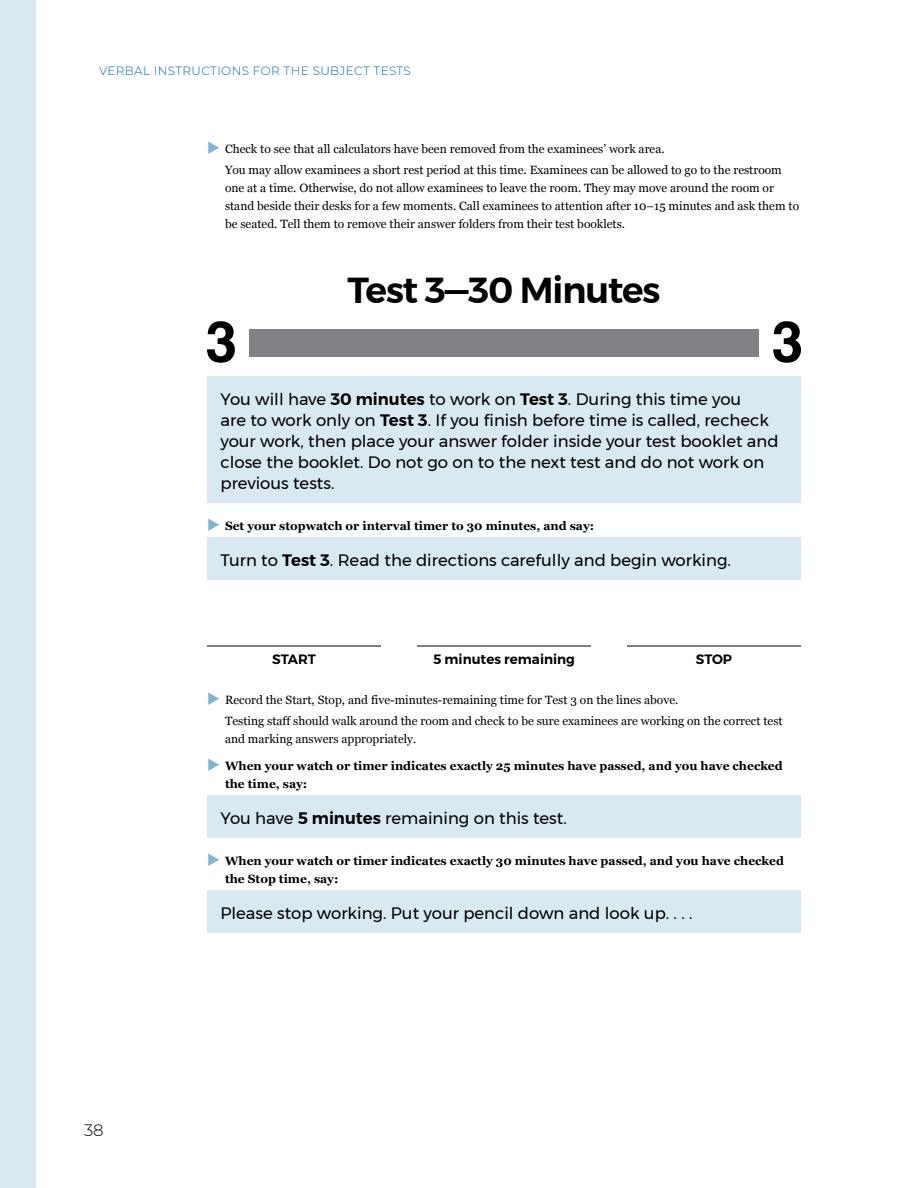
<style>
.page{position:relative;width:918px;height:1188px;background:#fff}
.page>*{position:absolute;margin:0;border:0;box-sizing:border-box;transform-origin:0 0}
.t1{font:600 36px "Montserrat";letter-spacing:-.03em;color:#000}
.t2{font:16.5px/21px "Montserrat";color:#000}
.t3{font:300 16.5px "Montserrat";color:#000}
.t4{font:600 13.5px "Montserrat";color:#000}
.t5{font:12px/21px "Georgia";color:#000}
.t6{font:700 12px/18px "Georgia";color:#000}
.t7{font:300 12px "Montserrat";letter-spacing:.03em;color:#0069a6}
.s1{font-weight:600}
</style>
<div class="page">
<div style="left:0;top:0;width:36px;height:1188px;background:#d9e9f2"></div>
<div style="left:250px;top:329px;width:509px;height:27px;background:#808285"></div>
<svg style="left:773px;top:321px;width:28px;height:42px"></svg>
<svg style="left:207px;top:321px;width:28px;height:42px"></svg>
<div style="left:207px;top:376px;width:594px;height:127px;background:#d9e9f2"></div>
<div style="left:207px;top:537px;width:594px;height:43px;background:#d9e9f2"></div>
<hr style="left:207px;top:646px;width:174px;height:1px;background:#000">
<hr style="left:417px;top:646px;width:174px;height:1px;background:#000">
<hr style="left:627px;top:646px;width:174px;height:1px;background:#000">
<div style="left:207px;top:795px;width:594px;height:43px;background:#d9e9f2"></div>
<div style="left:207px;top:890px;width:594px;height:43px;background:#d9e9f2"></div>
<p class="t7" style="left:99px;top:62px;width:313px">VERBAL I NSTRUCTIONS FOR TH E SUBJECT TESTS</p>
<p class="t5" style="left:225px;top:139px;width:558px">Check to see that all calculators have been removed from the examinees’ work area.<br>You may allow examinees a short rest period at this time. Examinees can be allowed to go to the restroom</p>
<p class="t5" style="left:225px;top:179px;width:576px;line-height:18px">one at a time. Otherwise, do not allow examinees to leave the room. They may move around the room or stand beside their desks for a few moments. Call examinees to attention after 10–15 minutes and ask them to be seated. Tell them to remove their answer folders from their test booklets.</p>
<h1 class="t1" style="left:347px;top:262px;width:315px">Test 3—30 Minutes</h1>
<p class="t2" style="left:220px;top:389px;width:560px">You will have <span class="s1">30 minutes</span> to work on <span class="s1">Test 3</span>. During this time you<br>are to work only on <span class="s1">Test 3</span>. If you finish before time is called, recheck your work, then place your answer folder inside your test booklet and close the booklet. Do not go on to the next test and do not work on previous tests.</p>
<p class="t6" style="left:225px;top:517px;width:371px">Set your stopwatch or interval timer to 30 minutes, and say:</p>
<h2 class="t2" style="left:220px;top:550px;width:512px">Turn to <span class="s1">Test 3</span>. Read the directions carefully and begin working.</h2>
<h2 class="t3" style="left:84px;top:1119px;width:21px">38</h2>
<p class="t4" style="left:272px;top:649px;width:45px">START</p>
<p class="t4" style="left:433px;top:649px;width:143px">5 minutes remaining</p>
<p class="t4" style="left:696px;top:649px;width:38px">STOP</p>
<p class="t5" style="left:225px;top:689px;width:559px">Record the Start, Stop, and five-minutes-remaining time for Test 3 on the lines above.<br>Testing staff should walk around the room and check to be sure examinees are working on the correct test</p>
<p class="t5" style="left:225px;top:728px;width:193px">and marking answers appropriately.</p>
<p class="t6" style="left:225px;top:757px;width:559px">When your watch or timer indicates exactly 25 minutes have passed, and you have checked the time, say:</p>
<h2 class="t2" style="left:220px;top:808px;width:348px">You have <span class="s1">5 minutes</span> remaining on this test.</h2>
<p class="t6" style="left:225px;top:852px;width:561px">When your watch or timer indicates exactly 30 minutes have passed, and you have checked the Stop time, say:</p>
<h2 class="t2" style="left:220px;top:903px;width:474px">Please stop working. Put your pencil down and look up. . . .</h2>
</div>
